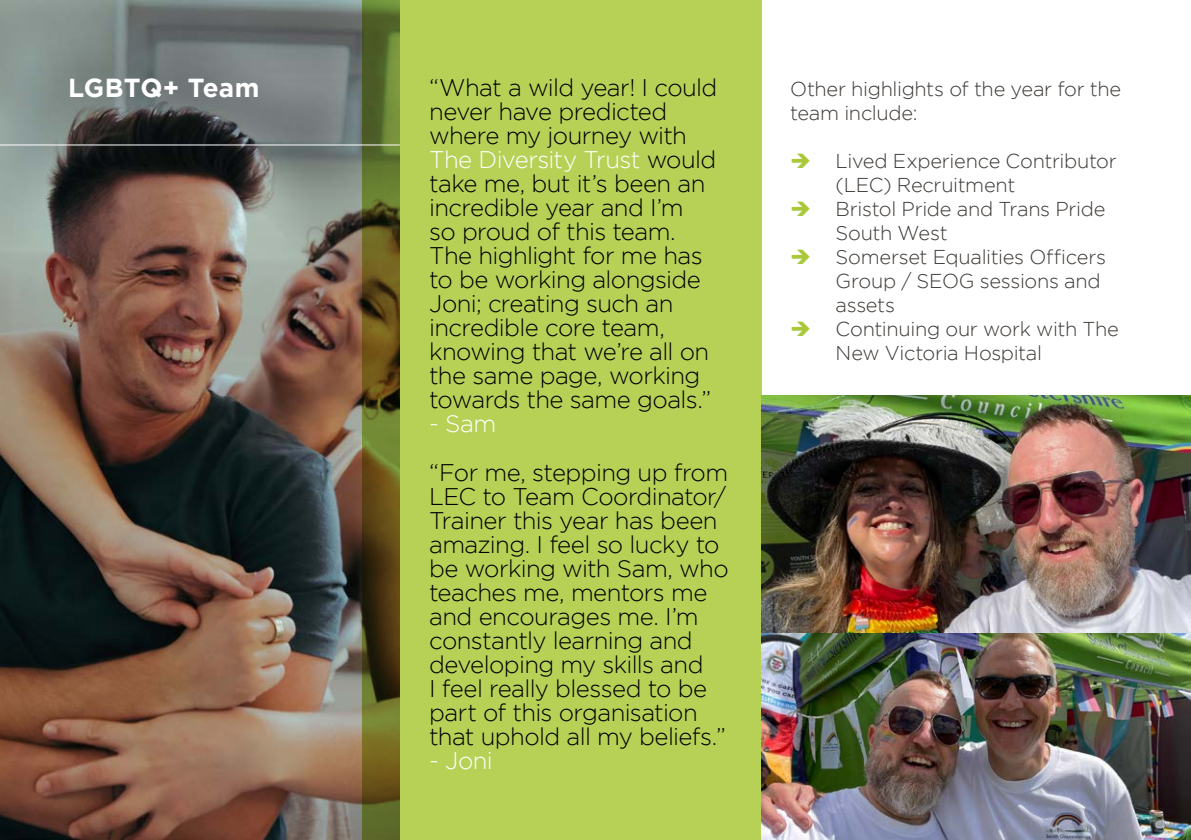
<style>
.page{position:relative;width:1191px;height:840px;background:#fff}
.page>*{position:absolute;margin:0;border:0;box-sizing:border-box;transform-origin:0 0}
.t1{font:700 26px "Gotham";letter-spacing:.005em;color:#fff}
.t2{font:300 24px/24px "Gotham";letter-spacing:-.025em;color:#000}
.t3{font:300 24px "Gotham";letter-spacing:-.02em;color:#fff}
.t4{font:300 20px/24px "Gotham";letter-spacing:-.015em;color:#3c3835}
.s1{color:#fff}
.s2{color:#aac939}
</style>
<div class="page">
<div style="left:362px;top:0;width:400px;height:839px;background:#b7d157"></div>
<img style="left:0;top:0;width:400px;height:839px">
<hr style="left:0;top:144px;width:400px;height:1px;background:#fff">
<img style="left:762px;top:395px;width:429px;height:444px">
<p class="t1" style="left:68px;top:73px;width:193px">LGBTQ+ Team</p>
<p class="t2" style="left:429px;top:75px;width:290px">“What a wild year! I could never have predicted where my journey with<br><span class="s1">The Diversity Trust</span> would take me, but it’s been an incredible year and I’m<br>so proud of this team.<br>The highlight for me has to be working alongside<br>Joni; creating such an incredible core team, knowing that we’re all on the same page, working towards the same goals.”</p>
<p class="t3" style="left:429px;top:410px;width:69px">- Sam</p>
<p class="t2" style="left:429px;top:459px;width:301px">“For me, stepping up from<br>LEC to Team Coordinator/<br>Trainer this year has been amazing. I feel so lucky to be working with Sam, who teaches me, mentors me and encourages me. I’m constantly learning and developing my skills and<br>I feel really blessed to be part of this organisation that uphold all my beliefs.”</p>
<p class="t3" style="left:429px;top:746px;width:65px">- Joni</p>
<p class="t4" style="left:790px;top:77px;width:332px">Other highlights of the year for the team include:</p>
<p class="t4" style="left:835px;top:149px;width:283px;text-indent:-45px"><span class="s2">➔</span> Lived Experience Contributor (LEC) Recruitment</p>
<p class="t4" style="left:835px;top:197px;width:271px;text-indent:-45px"><span class="s2">➔</span> Bristol Pride and Trans Pride<br>South West</p>
<p class="t4" style="left:835px;top:245px;width:272px;text-indent:-45px"><span class="s2">➔</span> Somerset Equalities Officers<br>Group / SEOG sessions and assets</p>
<p class="t4" style="left:835px;top:317px;width:285px;text-indent:-45px"><span class="s2">➔</span> Continuing our work with The<br>New Victoria Hospital</p>
</div>
